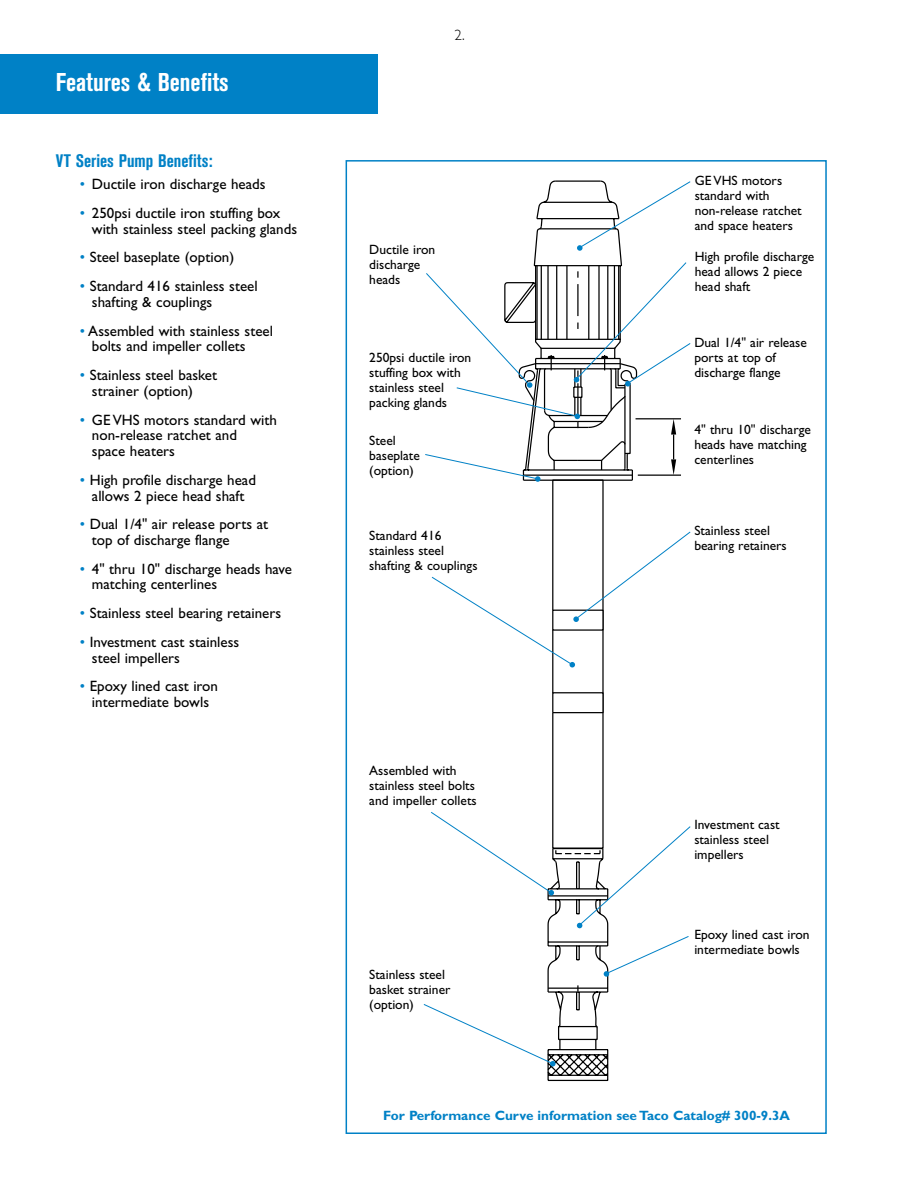
<style>
.page{position:relative;width:918px;height:1188px;background:#fff}
.page>*{position:absolute;margin:0;border:0;box-sizing:border-box;transform-origin:0 0}
.t1{font:700 condensed 25.5px "Akzidenz Grotesk BE";color:#fff}
.t2{font:700 condensed 18px "Akzidenz Grotesk BE";color:#0081c6}
.t3{font:15px/15.8px "Gill Sans";color:#000}
.t4{font:300 15px "Gill Sans";color:#000}
.t5{font:13.5px/15px "Gill Sans";color:#000}
.t6{font:700 13.5px "Gill Sans";color:#0081c6}
.s1{color:#0081c6}
</style>
<div class="page">
<div style="left:0;top:54px;width:377px;height:59px;background:#0081c6"></div>
<svg style="left:423px;top:180px;width:268px;height:902px"></svg>
<h1 class="t1" style="left:56px;top:68px;width:174px">Features &amp; Benefits</h1>
<p class="t2" style="left:56px;top:151px;width:158px">VT Series Pump Benefits:</p>
<p class="t3" style="left:80px;top:176px;width:187px"><span class="s1">•</span> Ductile iron discharge heads</p>
<p class="t3" style="left:92px;top:205px;width:207px;text-indent:-12px"><span class="s1">•</span> 250psi ductile iron stuffing box with stainless steel packing glands</p>
<p class="t3" style="left:80px;top:250px;width:156px"><span class="s1">•</span> Steel baseplate (option)</p>
<p class="t3" style="left:92px;top:278px;width:167px;text-indent:-12px"><span class="s1">•</span> Standard 416 stainless steel shafting &amp; couplings</p>
<p class="t3" style="left:92px;top:323px;width:183px;text-indent:-12px"><span class="s1">•</span> Assembled with stainless steel bolts and impeller collets</p>
<p class="t3" style="left:92px;top:367px;width:127px;text-indent:-12px"><span class="s1">•</span> Stainless steel basket strainer (option)</p>
<p class="t3" style="left:92px;top:412px;width:187px;text-indent:-12px"><span class="s1">•</span> GE VHS motors standard with non-release ratchet and<br>space heaters</p>
<p class="t3" style="left:80px;top:472px;width:178px;text-align:center"><span class="s1">•</span> High profile discharge head allows 2 piece head shaft</p>
<p class="t3" style="left:92px;top:516px;width:178px;text-indent:-12px"><span class="s1">•</span> Dual 1/4" air release ports at top of discharge flange</p>
<p class="t3" style="left:92px;top:561px;width:202px;text-indent:-12px"><span class="s1">•</span> 4" thru 10" discharge heads have matching centerlines</p>
<p class="t3" style="left:80px;top:605px;width:203px"><span class="s1">•</span> Stainless steel bearing retainers</p>
<p class="t3" style="left:92px;top:634px;width:149px;text-indent:-12px"><span class="s1">•</span> Investment cast stainless steel impellers</p>
<p class="t3" style="left:80px;top:679px;width:140px;text-align:center"><span class="s1">•</span> Epoxy lined cast iron intermediate bowls</p>
<p class="t4" style="left:455px;top:26px;width:12px">2.</p>
<p class="t5" style="left:369px;top:242px;width:67px">Ductile iron discharge heads</p>
<p class="t5" style="left:369px;top:350px;width:103px">250psi ductile iron stuffing box with stainless steel packing glands</p>
<p class="t5" style="left:369px;top:433px;width:52px">Steel baseplate (option)</p>
<p class="t5" style="left:369px;top:528px;width:110px">Standard 416 stainless steel shafting &amp; couplings</p>
<p class="t5" style="left:369px;top:764px;width:109px">Assembled with stainless steel bolts and impeller collets</p>
<p class="t5" style="left:369px;top:967px;width:83px">Stainless steel basket strainer (option)</p>
<p class="t5" style="left:695px;top:173px;width:109px">GE VHS motors standard with non-release ratchet and space heaters</p>
<p class="t5" style="left:695px;top:249px;width:121px">High profile discharge head allows 2 piece head shaft</p>
<p class="t5" style="left:694px;top:335px;width:114px">Dual 1/4" air release ports at top of discharge flange</p>
<p class="t5" style="left:694px;top:422px;width:118px">4" thru 10" discharge heads have matching centerlines</p>
<p class="t5" style="left:694px;top:523px;width:94px">Stainless steel bearing retainers</p>
<p class="t5" style="left:694px;top:817px;width:87px">Investment cast stainless steel impellers</p>
<p class="t5" style="left:694px;top:927px;width:117px">Epoxy lined cast iron intermediate bowls</p>
<p class="t6" style="left:383px;top:1107px;width:408px">For Performance Curve information see Taco Catalog# 300-9.3A</p>
</div>
